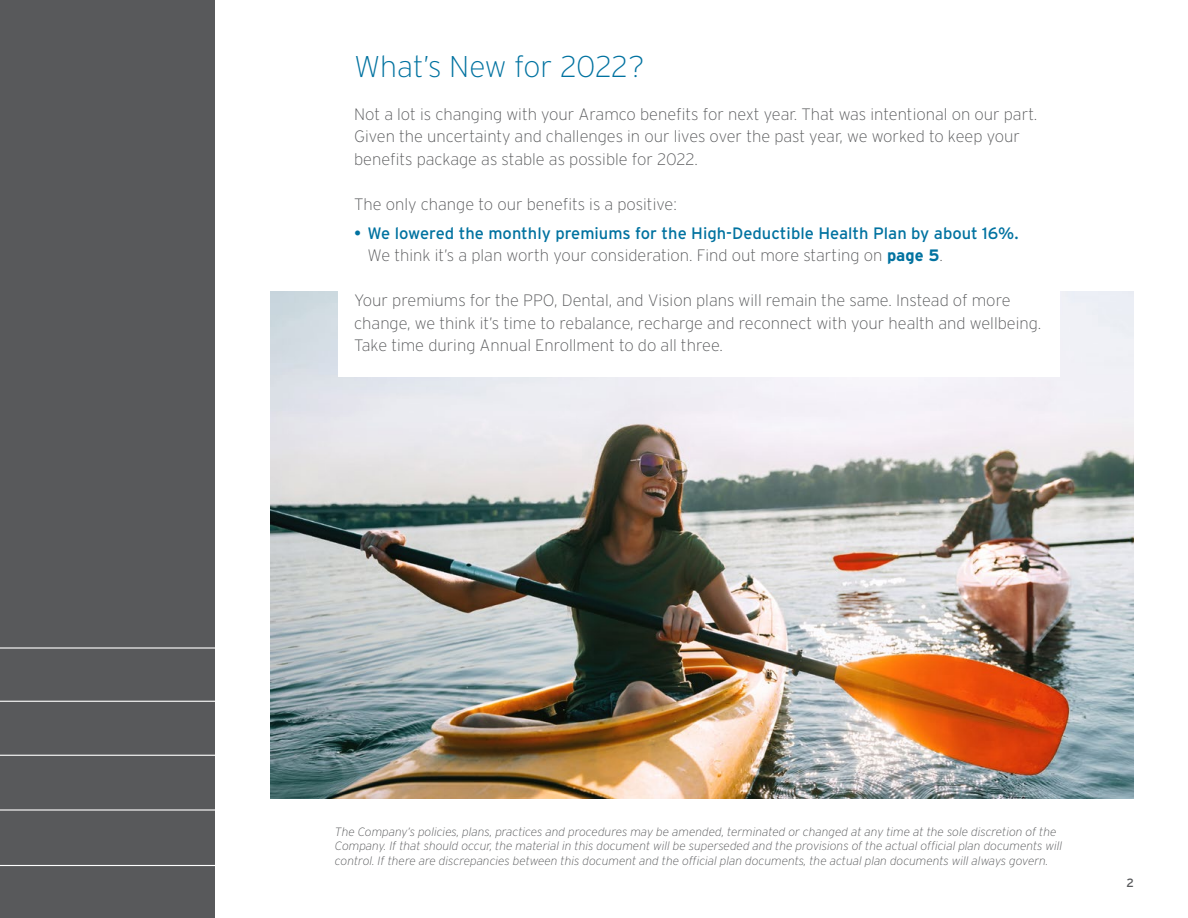
<style>
.page{position:relative;width:1188px;height:918px;background:#fff}
.page>*{position:absolute;margin:0;border:0;box-sizing:border-box;transform-origin:0 0}
.t1{font:200 30px "Interstate";letter-spacing:-.015em;color:#0072a0}
.t2{font:200 16.5px/22.5px "Interstate";color:#58595b}
.t3{font:16.5px/22.5px "Interstate";color:#0072a0}
.t4{font:italic 200 12px/14.4px "Interstate";color:#58595b}
.t5{font:12px "Interstate";color:#58595b}
.s1{font-weight:200;color:#58595b}
.s2{font-weight:700}
</style>
<div class="page">
<div style="left:0;top:0;width:215px;height:918px;background:#58595b"></div>
<hr style="left:0;top:647px;width:222px;height:2px;background:#fff">
<hr style="left:0;top:701px;width:222px;height:1px;background:#fff">
<hr style="left:0;top:755px;width:222px;height:1px;background:#fff">
<hr style="left:0;top:809px;width:222px;height:2px;background:#fff">
<hr style="left:0;top:865px;width:222px;height:1px;background:#fff">
<img style="left:270px;top:291px;width:864px;height:507px">
<div style="left:339px;top:54px;width:721px;height:323px;background:#fff"></div>
<h1 class="t1" style="left:354px;top:50px;width:292px">What’s New for 2022?</h1>
<p class="t2" style="left:354px;top:103px;width:685px">Not a lot is changing with your Aramco benefits for next year. That was intentional on our part.<br>Given the uncertainty and challenges in our lives over the past year, we worked to keep your benefits package as stable as possible for 2022.</p>
<p class="t2" style="left:354px;top:193px;width:324px">The only change to our benefits is a positive:</p>
<p class="t3" style="left:368px;top:222px;width:652px;text-indent:-13px">• We lowered the monthly premiums for the High-Deductible Health Plan by about 16%.<br><span class="s1">We think it’s a plan worth your consideration. Find out more starting on</span> <span class="s2">page 5</span><span class="s1">.</span></p>
<p class="t2" style="left:354px;top:289px;width:689px">Your premiums for the PPO, Dental, and Vision plans will remain the same. Instead of more change, we think it’s time to rebalance, recharge and reconnect with your health and wellbeing.<br>Take time during Annual Enrollment to do all three.</p>
<p class="t4" style="left:335px;top:825px;width:729px">The Company’s policies, plans, practices and procedures may be amended, terminated or changed at any time at the sole discretion of the<br>Company. If that should occur, the material in this document will be superseded and the provisions of the actual official plan documents will control. If there are discrepancies between this document and the official plan documents, the actual plan documents will always govern.</p>
<p class="t5" style="left:1126px;top:876px;width:9px">2</p>
</div>
